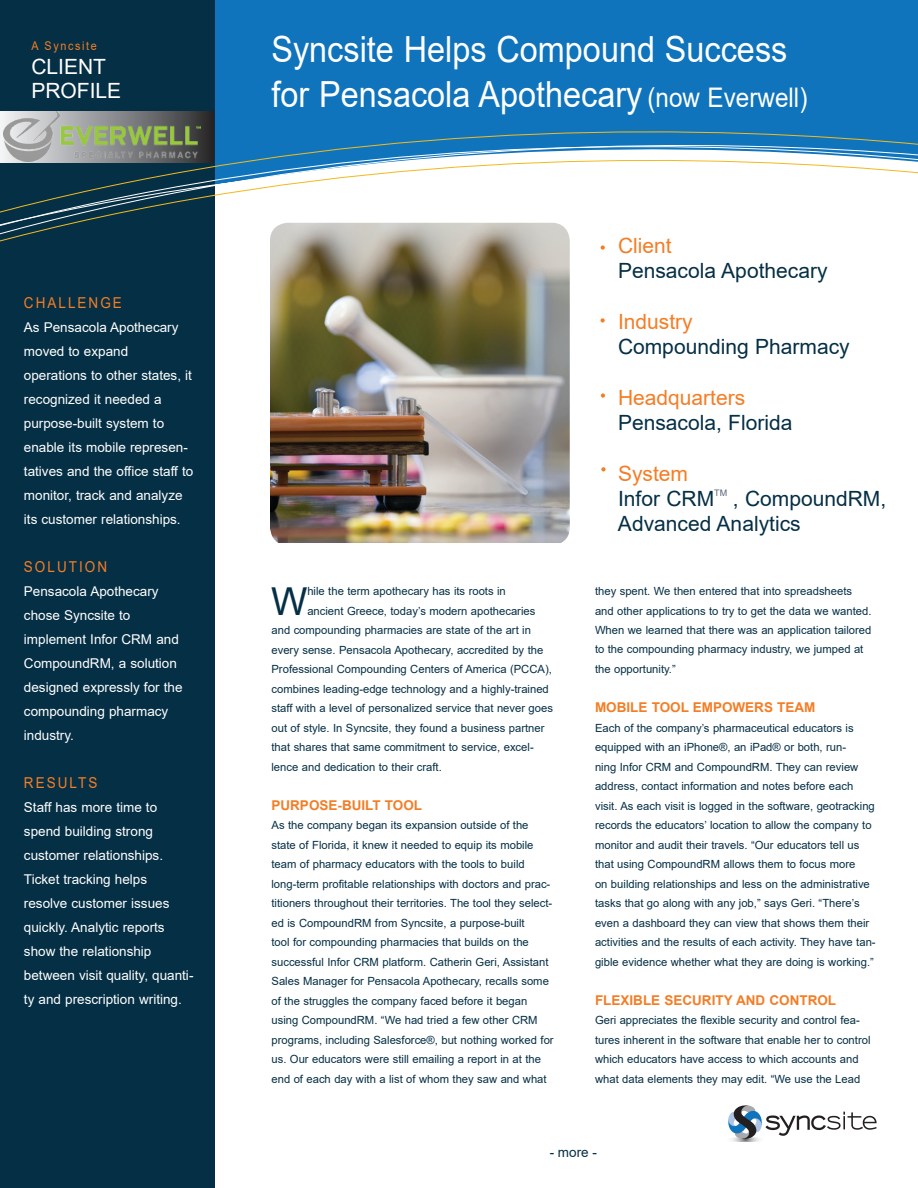
<style>
.page{position:relative;width:918px;height:1188px;background:#fff}
.page>*{position:absolute;margin:0;border:0;box-sizing:border-box;transform-origin:0 0}
.t1{font:38.55px "Arial";color:#052f45}
.t2{font:36px/45px "Arial";color:#fff;scale:.9 1}
.t3{font:21px/25.3px "Arial";color:#052f45}
.t4{font:21px "Arial";color:#f47d25}
.t5{font:21px/24px "Arial";color:#fff}
.t6{font:15px "Arial";letter-spacing:.15em;color:#f47d25;scale:.9 1}
.t7{font:13.5px/24px "Arial";color:#fff}
.t8{font:700 13.5px "Arial";color:#f47d25}
.t9{font:13.5px "Arial";color:#052f45}
.t10{font:12px "Arial";letter-spacing:.15em;color:#f47d25;scale:.9 1}
.t11{font:11.25px/19.5px "Arial";color:#052f45}
.t12{font:9px "Arial";color:#5b6679}
.s1{font-size:27px}
</style>
<div class="page">
<div style="left:215px;top:0;width:703px;height:131px;background:#1074bc"></div>
<div style="left:0;top:0;width:215px;height:1188px;background:#052f45"></div>
<img style="left:270px;top:249px;width:300px;height:294px">
<img style="left:732px;top:1139px;width:28px;height:3px">
<svg style="left:728px;top:1105px;width:149px;height:34px"></svg>
<svg style="left:0;top:131px;width:918px;height:118px"></svg>
<svg style="left:601px;top:245px;width:4px;height:5px"></svg>
<svg style="left:601px;top:393px;width:4px;height:5px"></svg>
<svg style="left:601px;top:467px;width:5px;height:4px"></svg>
<svg style="left:601px;top:318px;width:4px;height:5px"></svg>
<svg style="left:0;top:112px;width:213px;height:50px"></svg>
<img style="left:4px;top:112px;width:197px;height:50px">
<p class="t10" style="left:31px;top:37px;width:74px">A Syncsite</p>
<h3 class="t5" style="left:31px;top:54px;width:91px">CLIENT<br>PROFILE</h3>
<h3 class="t6" style="left:24px;top:292px;width:110px">CHALLENGE</h3>
<p class="t7" style="left:24px;top:315px;width:171px">As Pensacola Apothecary moved to expand operations to other states, it recognized it needed a purpose-built system to enable its mobile represen&shy;tatives and the office staff to monitor, track and analyze its customer relationships.</p>
<h3 class="t6" style="left:24px;top:556px;width:94px">SOLUTION</h3>
<p class="t7" style="left:24px;top:579px;width:160px">Pensacola Apothecary chose Syncsite to implement Infor CRM and<br>CompoundRM, a solution designed expressly for the compounding pharmacy industry.</p>
<h3 class="t6" style="left:24px;top:772px;width:83px">RESULTS</h3>
<p class="t7" style="left:24px;top:795px;width:171px">Staff has more time to spend building strong customer relationships.<br>Ticket tracking helps resolve customer issues quickly. Analytic reports show the relationship between visit quality, quanti&shy;ty and prescription writing.</p>
<h2 class="t2" style="left:272px;top:26px;width:597px">Syncsite Helps Compound Success for Pensacola Apothecary <span class="s1">(now Everwell)</span></h2>
<h1 class="t1" style="left:271px;top:574px;width:38px">W</h1>
<p class="t11" style="left:307px;top:581px;width:200px">hile the term apothecary has its roots in</p>
<p class="t11" style="left:307px;top:601px;width:230px">ancient Greece, today’s modern apothecaries</p>
<p class="t11" style="left:271px;top:620px;width:261px">and compounding pharmacies are state of the art in</p>
<p class="t11" style="left:271px;top:640px;width:273px">every sense. Pensacola Apothecary, accredited by the</p>
<p class="t11" style="left:271px;top:659px;width:282px">Professional Compounding Centers of America (PCCA),</p>
<p class="t11" style="left:271px;top:679px;width:279px">combines leading-edge technology and a highly-trained</p>
<p class="t11" style="left:271px;top:698px;width:283px">staff with a level of personalized service that never goes</p>
<p class="t11" style="left:271px;top:718px;width:274px">out of style. In Syncsite, they found a business partner</p>
<p class="t11" style="left:271px;top:737px;width:264px">that shares that same commitment to service, excel-</p>
<p class="t11" style="left:271px;top:757px;width:172px">lence and dedication to their craft.</p>
<p class="t8" style="left:272px;top:795px;width:152px">PURPOSE-BUILT TOOL</p>
<p class="t11" style="left:272px;top:815px;width:284px">As the company began its expansion outside of the state of Florida, it knew it needed to equip its mobile team of pharmacy educators with the tools to build long-term profitable relationships with doctors and prac&shy;titioners throughout their territories. The tool they select&shy;ed is CompoundRM from Syncsite, a purpose-built<br>tool for compounding pharmacies that builds on the successful Infor CRM platform. Catherin Geri, Assistant Sales Manager for Pensacola Apothecary, recalls some of the struggles the company faced before it began using CompoundRM. “We had tried a few other CRM programs, including Salesforce®, but nothing worked for us. Our educators were still emailing a report in at the end of each day with a list of whom they saw and what</p>
<h3 class="t4" style="left:618px;top:231px;width:55px">Client</h3>
<h3 class="t3" style="left:618px;top:258px;width:211px">Pensacola Apothecary</h3>
<h3 class="t4" style="left:618px;top:307px;width:76px">Industry</h3>
<h3 class="t3" style="left:618px;top:334px;width:233px">Compounding Pharmacy</h3>
<h3 class="t4" style="left:618px;top:383px;width:129px">Headquarters</h3>
<h3 class="t3" style="left:618px;top:410px;width:176px">Pensacola, Florida</h3>
<h3 class="t4" style="left:618px;top:459px;width:72px">System</h3>
<h3 class="t3" style="left:618px;top:486px;width:98px">Infor CRM</h3>
<p class="t12" style="left:714px;top:486px;width:14px">TM</p>
<h3 class="t3" style="left:618px;top:486px;width:270px;text-indent:115px">, CompoundRM,<br>Advanced Analytics</h3>
<p class="t11" style="left:595px;top:581px;width:278px">they spent. We then entered that into spreadsheets and other applications to try to get the data we wanted.<br>When we learned that there was an application tailored to the compounding pharmacy industry, we jumped at the opportunity.”</p>
<p class="t8" style="left:595px;top:698px;width:222px">MOBILE TOOL EMPOWERS TEAM</p>
<p class="t11" style="left:595px;top:718px;width:282px">Each of the company’s pharmaceutical educators is equipped with an iPhone®, an iPad® or both, run-<br>ning Infor CRM and CompoundRM. They can review address, contact information and notes before each visit. As each visit is logged in the software, geotracking records the educators’ location to allow the company to monitor and audit their travels. “Our educators tell us that using CompoundRM allows them to focus more<br>on building relationships and less on the administrative tasks that go along with any job,” says Geri. “There’s even a dashboard they can view that shows them their activities and the results of each activity. They have tan&shy;gible evidence whether what they are doing is working.”</p>
<p class="t8" style="left:595px;top:990px;width:243px">FLEXIBLE SECURITY AND CONTROL</p>
<p class="t11" style="left:595px;top:1010px;width:277px">Geri appreciates the flexible security and control fea&shy;tures inherent in the software that enable her to control which educators have access to which accounts and what data elements they may edit. “We use the Lead</p>
<p class="t9" style="left:550px;top:1143px;width:49px">- more -</p>
</div>
